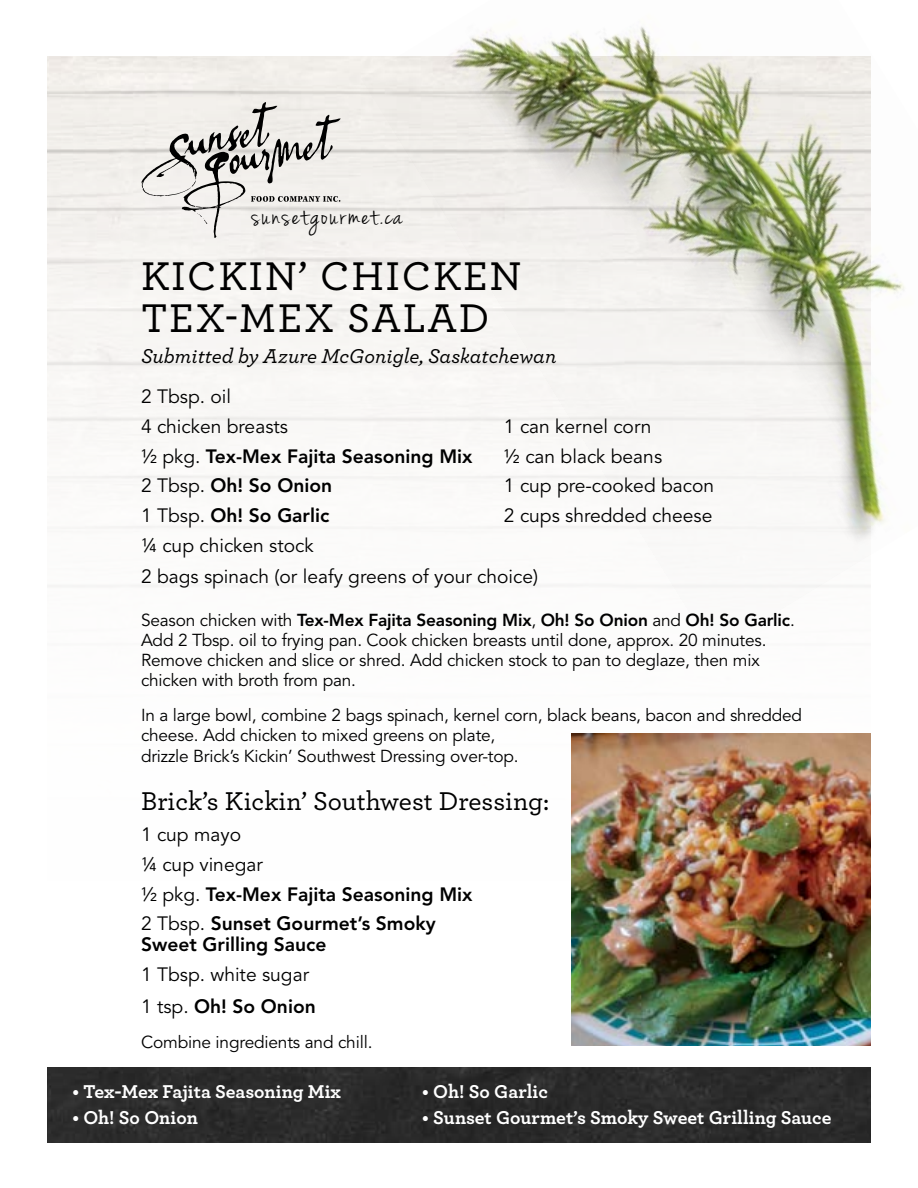
<style>
.page{position:relative;width:918px;height:1188px;background:#fff}
.page>*{position:absolute;margin:0;border:0;box-sizing:border-box;transform-origin:0 0}
.t1{font:500 42px/42px "Archer";letter-spacing:.04em;color:#000}
.t2{font:30px "Jenna Sue";letter-spacing:.07em;color:#000}
.t3{font:500 27px "Archer";color:#000}
.t4{font:italic 500 21px "Archer";color:#000}
.t5{font:700 19.5px "Archer";color:#fff}
.t6{font:19.2px/31.8px "Avenir LT Std";color:#000}
.t7{font:800 19.2px/29.7px "Avenir LT Std";color:#000}
.t8{font:17.25px/20.1px "Avenir LT Std";letter-spacing:-.01em;color:#000}
.s1{font-weight:400}
.s2{font-weight:800}
</style>
<div class="page">
<svg style="left:141px;top:101px;width:200px;height:139px;background:#d5d2cf"></svg>
<div style="left:47px;top:1068px;width:824px;height:74px;background:#2b2b2b"></div>
<img style="left:361px;top:26px;width:544px;height:619px">
<img style="left:571px;top:733px;width:300px;height:313px">
<h2 class="t2" style="left:252px;top:198px;width:152px">sunsetgourmet.ca</h2>
<h1 class="t1" style="left:141px;top:253px;width:382px">KICKIN’ CHICKEN<br>TEX-MEX SALAD</h1>
<p class="t4" style="left:141px;top:340px;width:417px">Submitted by Azure McGonigle, Saskatchewan</p>
<p class="t6" style="left:141px;top:382px;width:149px;line-height:29.7px">2 Tbsp. oil<br>4 chicken breasts</p>
<p class="t6" style="left:504px;top:411px;width:149px">1 can kernel corn</p>
<p class="t7" style="left:141px;top:441px;width:333px"><span class="s1">1/2 pkg.</span> Tex-Mex Fajita Seasoning Mix</p>
<p class="t6" style="left:504px;top:441px;width:160px">1/2 can black beans</p>
<p class="t7" style="left:141px;top:471px;width:193px"><span class="s1">2 Tbsp.</span> Oh! So Onion</p>
<p class="t6" style="left:504px;top:470px;width:212px">1 cup pre-cooked bacon</p>
<p class="t7" style="left:141px;top:500px;width:190px"><span class="s1">1 Tbsp.</span> Oh! So Garlic</p>
<p class="t6" style="left:504px;top:500px;width:210px">2 cups shredded cheese</p>
<p class="t6" style="left:141px;top:530px;width:399px">1/4 cup chicken stock<br>2 bags spinach (or leafy greens of your choice)</p>
<p class="t8" style="left:141px;top:610px;width:655px">Season chicken with <span class="s2">Tex-Mex Fajita Seasoning Mix</span>, <span class="s2">Oh! So Onion</span> and <span class="s2">Oh! So Garlic</span>.<br>Add 2 Tbsp. oil to frying pan. Cook chicken breasts until done, approx. 20 minutes.<br>Remove chicken and slice or shred. Add chicken stock to pan to deglaze, then mix chicken with broth from pan.</p>
<p class="t8" style="left:141px;top:706px;width:663px">In a large bowl, combine 2 bags spinach, kernel corn, black beans, bacon and shredded cheese. Add chicken to mixed greens on plate,<br>drizzle Brick’s Kickin’ Southwest Dressing over-top.</p>
<h3 class="t3" style="left:141px;top:781px;width:410px">Brick’s Kickin’ Southwest Dressing:</h3>
<p class="t7" style="left:141px;top:820px;width:333px"><span class="s1">1 cup mayo<br>1/4 cup vinegar<br>1/2 pkg.</span> Tex-Mex Fajita Seasoning Mix<br><span class="s1">2 Tbsp.</span> Sunset Gourmet’s Smoky</p>
<p class="t7" style="left:141px;top:930px;width:187px">Sweet Grilling Sauce</p>
<p class="t6" style="left:141px;top:959px;width:176px">1 Tbsp. white sugar<br>1 tsp. <span class="s2">Oh! So Onion</span></p>
<p class="t8" style="left:141px;top:1032px;width:233px">Combine ingredients and chill.</p>
<p class="t5" style="left:72px;top:1076px;width:270px">• Tex-Mex Fajita Seasoning Mix</p>
<p class="t5" style="left:72px;top:1102px;width:127px">• Oh! So Onion</p>
<p class="t5" style="left:422px;top:1076px;width:127px">• Oh! So Garlic</p>
<p class="t5" style="left:422px;top:1102px;width:411px">• Sunset Gourmet’s Smoky Sweet Grilling Sauce</p>
</div>
